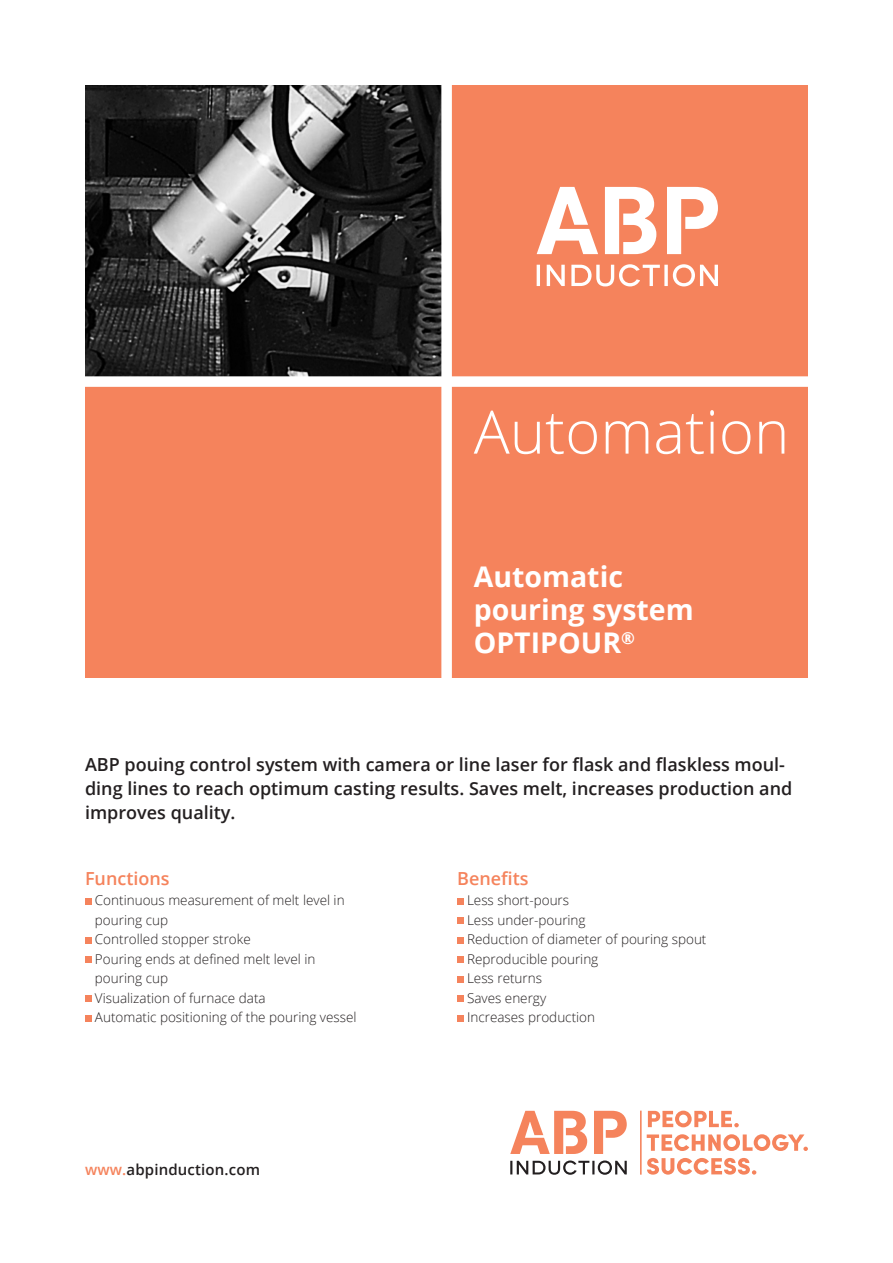
<style>
.page{position:relative;width:893px;height:1263px;background:#fff}
.page>*{position:absolute;margin:0;border:0;box-sizing:border-box;transform-origin:0 0}
.t1{font:300 60px "Open Sans";color:#fff}
.t2{font:700 28.5px/33px "Open Sans";color:#fff}
.t3{font:600 18px/24px "Open Sans";color:#231f20}
.t4{font:600 18px "Open Sans";color:#f5835c}
.t5{font:600 15px "Open Sans";letter-spacing:.01em;color:#231f20}
.t6{font:300 13.5px/19.5px "Open Sans";color:#231f20}
.s1{color:#f5835c}
</style>
<div class="page">
<svg style="left:594px;top:1111px;width:33px;height:43px"></svg>
<svg style="left:510px;top:1160px;width:117px;height:15px"></svg>
<svg style="left:510px;top:1111px;width:77px;height:43px"></svg>
<svg style="left:648px;top:1111px;width:91px;height:16px"></svg>
<svg style="left:647px;top:1134px;width:161px;height:17px"></svg>
<svg style="left:647px;top:1158px;width:109px;height:16px"></svg>
<hr style="left:640px;top:1111px;width:2px;height:63px;background:#f5835c">
<div style="left:85px;top:381px;width:361px;height:296px;background:#f5835c"></div>
<div style="left:446px;top:85px;width:362px;height:296px;background:#f5835c"></div>
<div style="left:446px;top:381px;width:362px;height:296px;background:#f5835c"></div>
<img style="left:85px;top:85px;width:356px;height:291px">
<div style="left:441px;top:0;width:11px;height:695px;background:#fff"></div>
<div style="left:0;top:376px;width:893px;height:11px;background:#fff"></div>
<svg style="left:537px;top:187px;width:61px;height:67px"></svg>
<svg style="left:667px;top:187px;width:51px;height:67px"></svg>
<svg style="left:537px;top:264px;width:181px;height:22px"></svg>
<svg style="left:605px;top:187px;width:51px;height:67px"></svg>
<svg style="left:85px;top:898px;width:6px;height:6px"></svg>
<svg style="left:85px;top:937px;width:6px;height:6px"></svg>
<div style="left:85px;top:956px;width:6px;height:7px;background:#f5835c"></div>
<div style="left:85px;top:995px;width:6px;height:7px;background:#f5835c"></div>
<svg style="left:85px;top:1015px;width:6px;height:6px"></svg>
<svg style="left:457px;top:898px;width:6px;height:6px"></svg>
<div style="left:457px;top:917px;width:6px;height:7px;background:#f5835c"></div>
<svg style="left:457px;top:937px;width:6px;height:6px"></svg>
<div style="left:457px;top:956px;width:6px;height:7px;background:#f5835c"></div>
<svg style="left:457px;top:976px;width:6px;height:6px"></svg>
<div style="left:457px;top:995px;width:6px;height:7px;background:#f5835c"></div>
<svg style="left:457px;top:1015px;width:6px;height:6px"></svg>
<h1 class="t1" style="left:474px;top:391px;width:317px">Automation</h1>
<h2 class="t2" style="left:474px;top:560px;width:222px">Automatic pouring system<br>OPTIPOUR<sup>®</sup></h2>
<h3 class="t3" style="left:85px;top:752px;width:709px">ABP pouing control system with camera or line laser for flask and flaskless moul&shy;ding lines to reach optimum casting results. Saves melt, increases production and improves quality.</h3>
<h3 class="t4" style="left:85px;top:866px;width:86px">Functions</h3>
<p class="t6" style="left:95px;top:890px;width:263px">Continuous measurement of melt level in pouring cup<br>Controlled stopper stroke<br>Pouring ends at defined melt level in pouring cup<br>Visualization of furnace data<br>Automatic positioning of the pouring vessel</p>
<p class="t5" style="left:85px;top:1159px;width:176px"><span class="s1">www.</span>abpinduction.com</p>
<h3 class="t4" style="left:457px;top:866px;width:73px">Benefits</h3>
<p class="t6" style="left:467px;top:890px;width:241px">Less short-pours<br>Less under-pouring<br>Reduction of diameter of pouring spout<br>Reproducible pouring<br>Less returns<br>Saves energy<br>Increases production</p>
</div>
